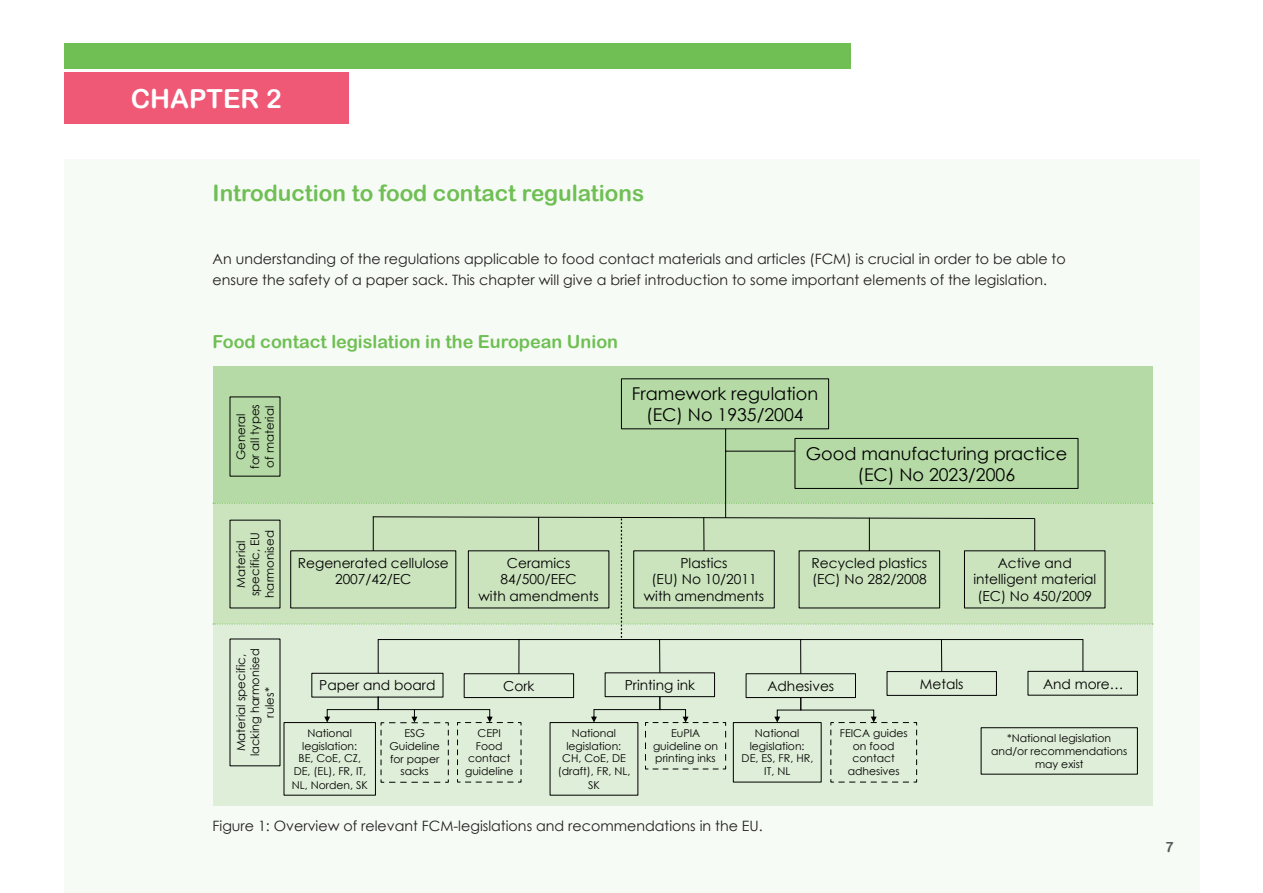
<style>
.page{position:relative;width:1263px;height:893px;background:#fff}
.page>*{position:absolute;margin:0;border:0;box-sizing:border-box;transform-origin:0 0}
.t1{font:26.25px "Arial Rounded MT Bold";color:#fff}
.t2{font:22.5px "Arial Rounded MT Bold";color:#6fbf54}
.t3{font:18px "Arial Rounded MT Bold";color:#6fbf54}
.t4{font:17.7px/20.5px "Century Gothic";color:#000;text-align:center}
.t5{font:14.25px/21px "Century Gothic";color:#231f20}
.t6{font:14.25px "Arial Rounded MT Bold";color:#57585a}
.t7{font:13.8px/16.2px "Century Gothic";color:#000;text-align:center}
.t8{font:11.85px/14.2px "Century Gothic";color:#000;text-align:center}
.t9{font:11.85px "Century Gothic";color:#000;scale:.96 1}
.t10{font:10.8px/12.8px "Century Gothic";color:#000;text-align:center}
</style>
<div class="page">
<div style="left:64px;top:159px;width:1135px;height:734px;background:#f6fbf5"></div>
<div style="left:64px;top:43px;width:786px;height:26px;background:#6fbf54"></div>
<div style="left:64px;top:73px;width:285px;height:51px;background:#f05976"></div>
<div style="left:213px;top:624px;width:939px;height:182px;background:#dfeed8"></div>
<div style="left:213px;top:366px;width:939px;height:137px;background:#b5daa5"></div>
<div style="left:213px;top:503px;width:939px;height:121px;background:#cbe4be"></div>
<svg style="left:372px;top:428px;width:664px;height:90px"></svg>
<hr style="left:373px;top:517px;width:1px;height:34px;background:#000">
<div style="left:981px;top:727px;width:157px;height:47px;border:1px solid #000"></div>
<div style="left:311px;top:673px;width:132px;height:25px;border:1px solid #000"></div>
<div style="left:464px;top:673px;width:110px;height:25px;border:1px solid #000"></div>
<div style="left:605px;top:672px;width:110px;height:25px;border:1px solid #000"></div>
<div style="left:746px;top:673px;width:110px;height:25px;border:1px solid #000"></div>
<div style="left:886px;top:671px;width:111px;height:25px;border:1px solid #000"></div>
<div style="left:1027px;top:671px;width:111px;height:25px;border:1px solid #000"></div>
<hr style="left:378px;top:639px;width:705px;height:1px;background:#000">
<hr style="left:378px;top:639px;width:1px;height:34px;background:#000">
<hr style="left:1082px;top:639px;width:1px;height:32px;background:#000">
<hr style="left:941px;top:639px;width:1px;height:33px;background:#000">
<hr style="left:800px;top:639px;width:1px;height:35px;background:#000">
<hr style="left:659px;top:639px;width:1px;height:34px;background:#000">
<hr style="left:518px;top:639px;width:1px;height:35px;background:#000">
<hr style="left:538px;top:517px;width:1px;height:34px;background:#000">
<hr style="left:703px;top:517px;width:1px;height:34px;background:#000">
<div style="left:733px;top:722px;width:89px;height:61px;border:1px solid #000"></div>
<svg style="left:591px;top:697px;width:136px;height:73px"></svg>
<svg style="left:774px;top:697px;width:143px;height:86px"></svg>
<svg style="left:324px;top:697px;width:198px;height:86px"></svg>
<svg style="left:213px;top:503px;width:940px;height:1px"></svg>
<svg style="left:213px;top:518px;width:940px;height:120px"></svg>
<h1 class="t1" style="left:131px;top:83px;width:152px">CHAPTER 2</h1>
<h2 class="t2" style="left:213px;top:180px;width:433px">Introduction to food contact regulations</h2>
<p class="t5" style="left:213px;top:248px;width:854px">An understanding of the regulations applicable to food contact materials and articles (FCM) is crucial in order to be able to ensure the safety of a paper sack. This chapter will give a brief introduction to some important elements of the legislation.</p>
<h3 class="t3" style="left:213px;top:331px;width:407px">Food contact legislation in the European Union</h3>
<p class="t8" style="left:234px;top:469px;width:66px;rotate:-90deg">General for all types of material</p>
<h3 class="t4" style="left:632px;top:383px;width:188px">Framework regulation (EC) No 1935/2004</h3>
<h3 class="t4" style="left:806px;top:443px;width:263px">Good manufacturing practice (EC) No 2023/2006</h3>
<p class="t8" style="left:234px;top:598px;width:69px;rotate:-90deg">Material specific, EU harmonised</p>
<p class="t9" style="left:246px;top:756px;width:113px;rotate:-90deg">lacking harmonised</p>
<p class="t8" style="left:234px;top:751px;width:99px;rotate:-90deg">Material specific,</p>
<p class="t8" style="left:262px;top:718px;width:32px;rotate:-90deg">rules*</p>
<p class="t7" style="left:298px;top:555px;width:152px;line-height:15.8px">Regenerated cellulose<br>2007/42/EC</p>
<p class="t7" style="left:478px;top:555px;width:122px">Ceramics<br>84/500/EEC<br>with amendments</p>
<p class="t7" style="left:644px;top:555px;width:122px">Plastics<br>(EU) No 10/2011 with amendments</p>
<p class="t7" style="left:973px;top:555px;width:124px">Active and intelligent material (EC) No 450/2009</p>
<p class="t7" style="left:811px;top:555px;width:117px;line-height:15.8px;text-align:left">Recycled plastics (EC) No 282/2008</p>
<p class="t7" style="left:319px;top:677px;width:118px">Paper and board</p>
<p class="t7" style="left:503px;top:678px;width:33px">Cork</p>
<p class="t7" style="left:625px;top:677px;width:72px">Printing ink</p>
<p class="t7" style="left:767px;top:678px;width:68px">Adhesives</p>
<p class="t7" style="left:920px;top:675px;width:45px">Metals</p>
<p class="t10" style="left:389px;top:727px;width:52px">ESG<br>Guideline for paper sacks</p>
<p class="t10" style="left:465px;top:726px;width:50px">CEPI<br>Food contact guideline</p>
<p class="t10" style="left:653px;top:726px;width:67px">EuPIA guideline on printing inks</p>
<p class="t10" style="left:840px;top:726px;width:69px">FEICA guides on food contact adhesives</p>
<p class="t10" style="left:294px;top:726px;width:74px">National legislation:<br>BE, CoE, CZ,<br>DE, (EL), FR, IT,</p>
<p class="t10" style="left:292px;top:779px;width:78px">NL, Norden, SK</p>
<p class="t10" style="left:558px;top:726px;width:74px">National legislation:<br>CH, CoE, DE (draft), FR, NL,</p>
<p class="t10" style="left:588px;top:779px;width:13px">SK</p>
<p class="t10" style="left:742px;top:726px;width:73px">National legislation:<br>DE, ES, FR, HR,<br>IT, NL</p>
<p class="t7" style="left:1043px;top:675px;width:82px">And more…</p>
<p class="t10" style="left:991px;top:732px;width:138px">*National legislation and/or recommendations may exist</p>
<h3 class="t5" style="left:213px;top:815px;width:552px">Figure 1: Overview of relevant FCM-legislations and recommendations in the EU.</h3>
<h3 class="t6" style="left:1165px;top:839px;width:10px">7</h3>
</div>
